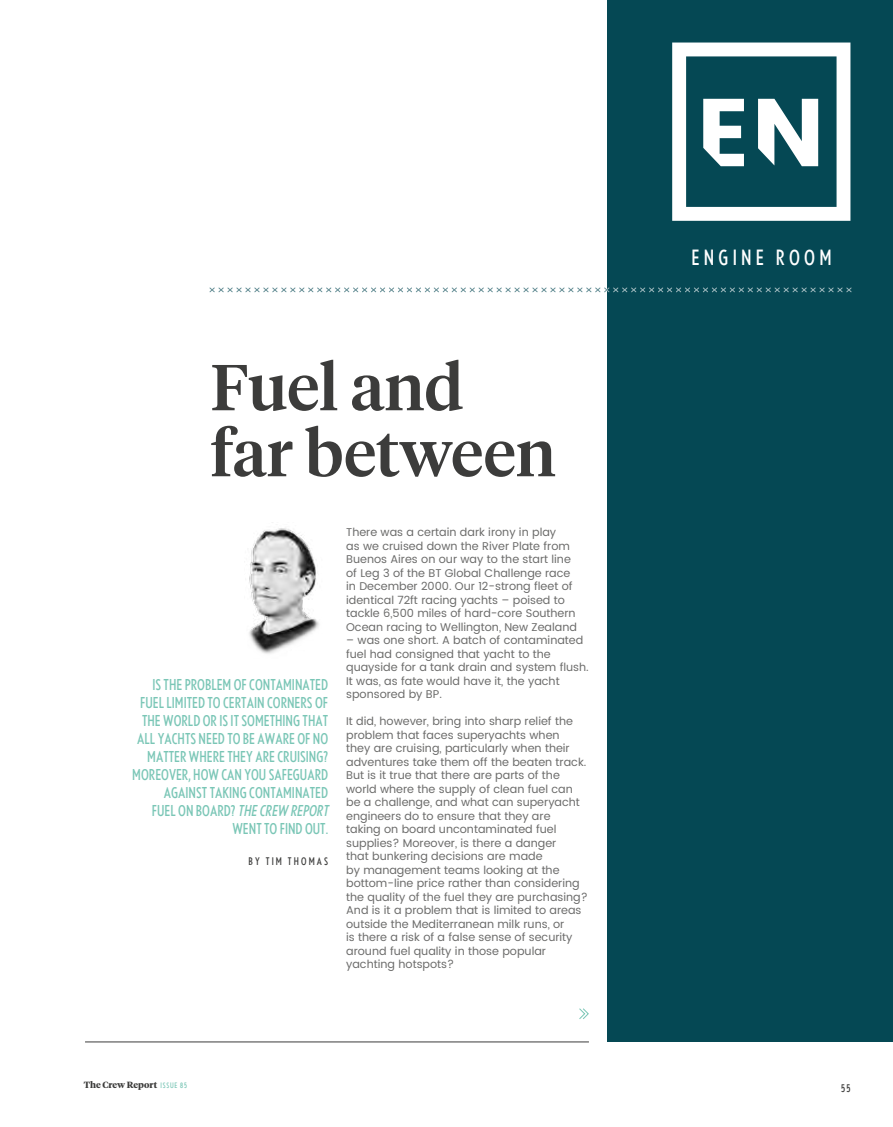
<style>
.page{position:relative;width:893px;height:1127px;background:#fff}
.page>*{position:absolute;margin:0;border:0;box-sizing:border-box;transform-origin:0 0}
.t1{font:500 64.5px/66px "Tiempos Headline";color:#3c3c3b}
.t2{font:condensed 21px "Nobel";letter-spacing:.2em;color:#fff}
.t3{font:condensed 15px/18px "Nobel";color:#7ac6b6;text-align:right}
.t4{font:11.25px/13.5px "Poppins";color:#6b6b6a}
.t5{font:condensed 10.5px "Nobel";letter-spacing:.2em;color:#3c3c3b}
.t6{font:700 9px "Tiempos Headline";color:#3c3c3b}
.s1{font-style:italic}
.s2{font-family:"Nobel";font-weight:400;font-stretch:condensed;font-size:7.5px;color:#7ac6b6}
</style>
<div class="page">
<div style="left:607px;top:0;width:286px;height:1042px;background:#054854"></div>
<svg style="left:579px;top:1008px;width:10px;height:11px"></svg>
<svg style="left:209px;top:287px;width:643px;height:6px"></svg>
<hr style="left:85px;top:1041px;width:504px;height:1px;background:#3c3c3b">
<svg style="left:672px;top:43px;width:178px;height:178px"></svg>
<img style="left:249px;top:522px;width:70px;height:132px">
<h1 class="t1" style="left:210px;top:351px;width:347px">Fuel and far between</h1>
<p class="t3" style="left:132px;top:675px;width:200px">IS THE PROBLEM OF CONTAMINATED<br>FUEL LIMITED TO CERTAIN CORNERS OF<br>THE WORLD OR IS IT SOMETHING THAT<br>ALL YACHTS NEED TO BE AWARE OF NO<br>MATTER WHERE THEY ARE CRUISING?<br>MOREOVER, HOW CAN YOU SAFEGUARD<br>AGAINST TAKING CONTAMINATED<br>F U E L O N B O A R D ? <span class="s1">THE CREW REPORT<br></span>WENT TO FIND OUT.</p>
<p class="t5" style="left:249px;top:855px;width:81px">BY TIM THOMAS</p>
<p class="t4" style="left:346px;top:526px;width:232px">There was a certain dark irony in play<br>as we cruised down the River Plate from Buenos Aires on our way to the start line of Leg 3 of the BT Global Challenge race in December 2000. Our 12-strong fleet of identical 72ft racing yachts – poised to tackle 6,500 miles of hard-core Southern Ocean racing to Wellington, New Zealand</p>
<p class="t4" style="left:346px;top:634px;width:244px">– was one short. A batch of contaminated fuel had consigned that yacht to the quayside for a tank drain and system flush.<br>It was, as fate would have it, the yacht sponsored by BP.</p>
<p class="t4" style="left:346px;top:715px;width:243px">It did, however, bring into sharp relief the problem that faces superyachts when<br>they are cruising, particularly when their adventures take them off the beaten track.<br>But is it true that there are parts of the world where the supply of clean fuel can be a challenge, and what can superyacht engineers do to ensure that they are taking on board uncontaminated fuel supplies? Moreover, is there a danger<br>that bunkering decisions are made<br>by management teams looking at the bottom-line price rather than considering the quality of the fuel they are purchasing?<br>And is it a problem that is limited to areas outside the Mediterranean milk runs, or<br>is there a risk of a false sense of security around fuel quality in those popular yachting hotspots?</p>
<h2 class="t2" style="left:691px;top:246px;width:142px">ENGINE ROOM</h2>
<p class="t6" style="left:84px;top:1079px;width:105px">The Crew Report <span class="s2">ISSUE 85</span></p>
<p class="t5" style="left:841px;top:1082px;width:11px">55</p>
</div>
